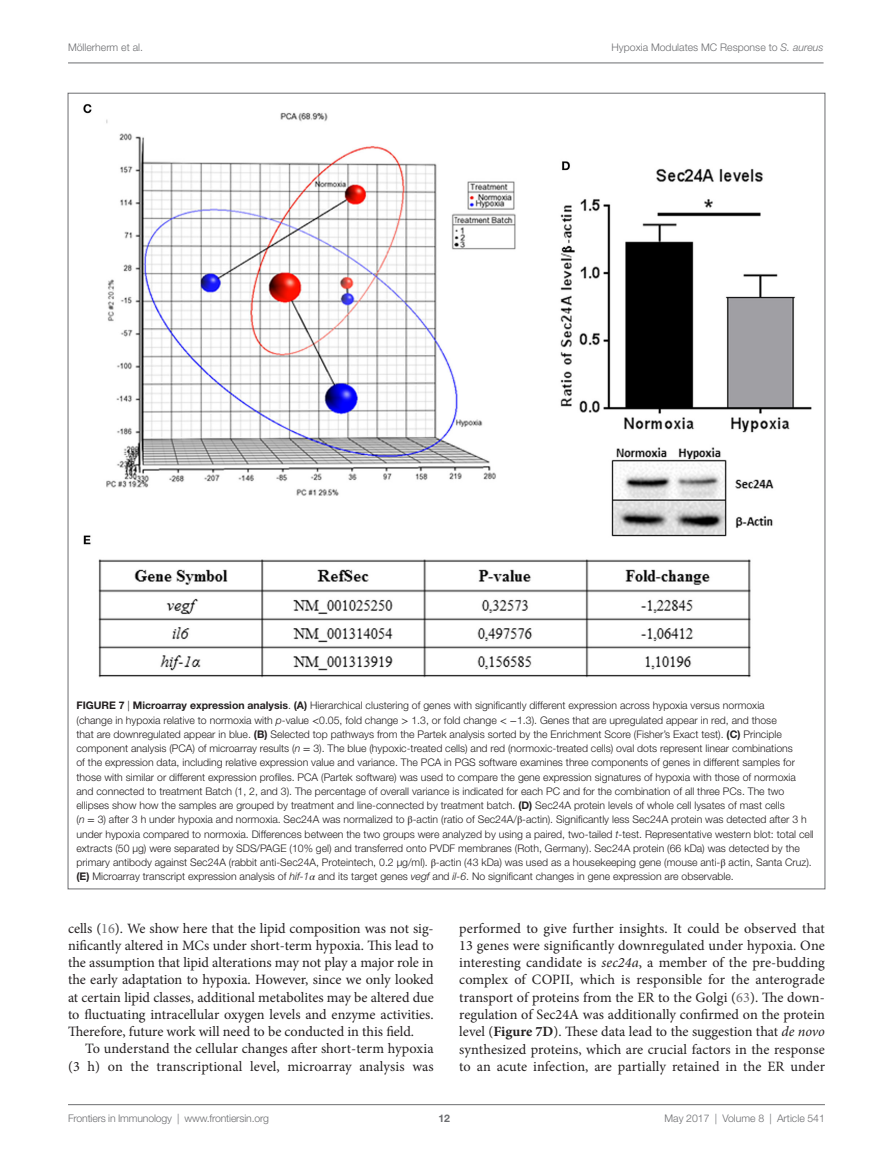
<style>
.page{position:relative;width:893px;height:1170px;background:#fff}
.page>*{position:absolute;margin:0;border:0;box-sizing:border-box;transform-origin:0 0}
.t1{font:14.25px/17.2px "Minion Pro";letter-spacing:.005em;color:#231f20;text-align:justify}
.t2{font:300 10.5px/14.2px "Helvetica Neue LT Std";color:#231f20}
.t3{font:300 10.5px "Helvetica Neue LT Std";color:#6c6d70}
.t4{font:700 10.5px "Helvetica Neue LT Std";color:#6c6d70}
.s1{font-style:italic}
.s2{font-weight:700}
.s3{font-family:"STIX General";font-weight:400}
.s4{font-family:"STIX General";font-weight:400;font-style:italic}
.s5{color:#6c6d70}
</style>
<div class="page">
<img style="left:83px;top:104px;width:729px;height:574px">
<hr style="left:68px;top:63px;width:756px;height:1px;background:#6c6d70">
<hr style="left:68px;top:1104px;width:757px;height:1px;background:#6c6d70">
<p class="t3" style="left:68px;top:41px;width:77px">Möllerherm et al.</p>
<p class="t3" style="left:612px;top:41px;width:213px">Hypoxia Modulates MC Response to <span class="s1">S. aureus</span></p>
<p class="t2" style="left:76px;top:698px;width:739px"><span class="s2">Figure 7</span> | <span class="s2">Microarray expression analysis</span>. <span class="s2">(A)</span> Hierarchical clustering of genes with significantly different expression across hypoxia versus normoxia<br>(change in hypoxia relative to normoxia with <span class="s1">p</span>-value <span class="s3">&lt;</span>0.05, fold change <span class="s3">&gt;</span> 1.3, or fold change <span class="s3">&lt; −</span>1.3). Genes that are upregulated appear in red, and those<br>that are downregulated appear in blue. <span class="s2">(B)</span> Selected top pathways from the Partek analysis sorted by the Enrichment Score (Fisher’s Exact test). <span class="s2">(C)</span> Principle component analysis (PCA) of microarray results (<span class="s1">n</span> <span class="s3">=</span> 3). The blue (hypoxic-treated cells) and red (normoxic-treated cells) oval dots represent linear combinations<br>of the expression data, including relative expression value and variance. The PCA in PGS software examines three components of genes in different samples for those with similar or different expression profiles. PCA (Partek software) was used to compare the gene expression signatures of hypoxia with those of normoxia and connected to treatment Batch (1, 2, and 3). The percentage of overall variance is indicated for each PC and for the combination of all three PCs. The two ellipses show how the samples are grouped by treatment and line-connected by treatment batch. <span class="s2">(D)</span> Sec24A protein levels of whole cell lysates of mast cells<br>(<span class="s1">n</span> <span class="s3">=</span> 3) after 3 h under hypoxia and normoxia. Sec24A was normalized to <span class="s3">β</span>-actin (ratio of Sec24A/<span class="s3">β</span>-actin). Significantly less Sec24A protein was detected after 3 h under hypoxia compared to normoxia. Differences between the two groups were analyzed by using a paired, two-tailed <span class="s1">t</span>-test. Representative western blot: total cell extracts (50 µg) were separated by SDS/PAGE (10% gel) and transferred onto PVDF membranes (Roth, Germany). Sec24A protein (66 kDa) was detected by the primary antibody against Sec24A (rabbit anti-Sec24A, Proteintech, 0.2 µg/ml). <span class="s3">β</span>-actin (43 kDa) was used as a housekeeping gene (mouse anti-<span class="s3">β</span> actin, Santa Cruz). <span class="s2">(E)</span> Microarray transcript expression analysis of <span class="s1">hif-1</span><span class="s4">α</span> and its target genes <span class="s1">vegf</span> and <span class="s1">il-6</span>. No significant changes in gene expression are observable.</p>
<p class="t1" style="left:68px;top:919px;width:367px">cells (<span class="s5">16</span>). We show here that the lipid composition was not sig&shy;nificantly altered in MCs under short-term hypoxia. This lead to the assumption that lipid alterations may not play a major role in the early adaptation to hypoxia. However, since we only looked at certain lipid classes, additional metabolites may be altered due to fluctuating intracellular oxygen levels and enzyme activities.<br>Therefore, future work will need to be conducted in this field.</p>
<h1 class="t1" style="left:68px;top:1040px;width:367px;text-align:right">To understand the cellular changes after short-term hypoxia<br>(3 h) on the transcriptional level, microarray analysis was</h1>
<p class="t1" style="left:459px;top:919px;width:367px">performed to give further insights. It could be observed that 13 genes were significantly downregulated under hypoxia. One interesting candidate is <span class="s1">sec24a</span>, a member of the pre-budding complex of COPII, which is responsible for the anterograde transport of proteins from the ER to the Golgi (<span class="s5">63</span>). The down&shy;regulation of Sec24A was additionally confirmed on the protein level (<span class="s2">Figure 7D</span>). These data lead to the suggestion that <span class="s1">de novo </span>synthesized proteins, which are crucial factors in the response to an acute infection, are partially retained in the ER under</p>
<p class="t3" style="left:68px;top:1111px;width:203px">Frontiers in Immunology | www.frontiersin.org</p>
<p class="t3" style="left:665px;top:1111px;width:162px">May 2017 | Volume 8 | Article 541</p>
<p class="t4" style="left:439px;top:1111px;width:13px">12</p>
</div>
